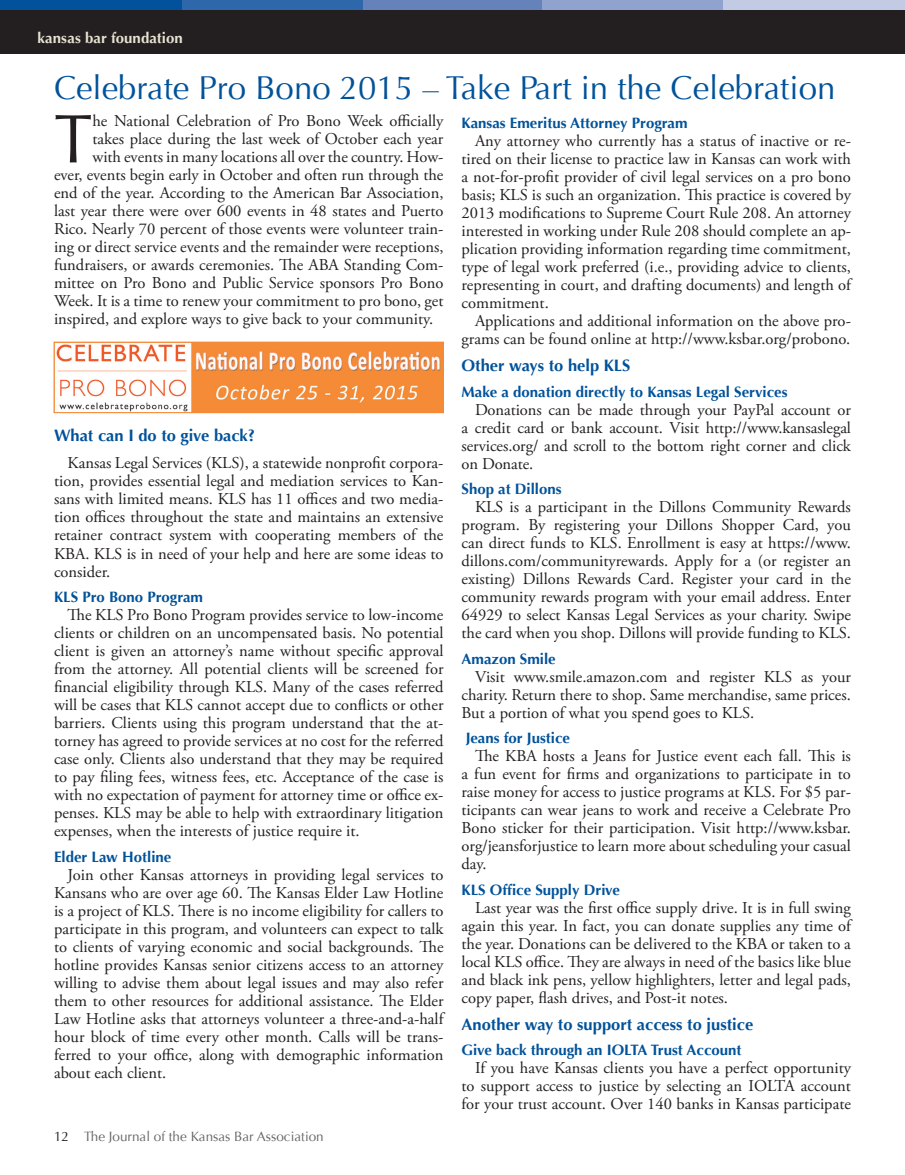
<style>
.page{position:relative;width:905px;height:1175px;background:#fff}
.page>*{position:absolute;margin:0;border:0;box-sizing:border-box;transform-origin:0 0}
.Initial_Cap_3{font:69px "Optima";color:#231f20}
.Headline{font:33px "Optima";color:#01529a}
.Body{font:16.5px/18px "Adobe Garamond Pro";color:#231f20;text-align:justify}
.Initial_Cap_3-2{font:16.5px "Adobe Garamond Pro";color:#231f20}
.Outline_1{font:700 16.5px "Optima";color:#01529a}
.Outline_A{font:700 15px "Optima";color:#01529a}
.t1{font:700 15px "Optima";letter-spacing:.005em;color:#e7e4d3}
.t2{font:13.5px "Optima";color:#636366}
.s1{color:#231f20}
</style>
<div class="page">
<div style="left:0;top:0;width:182px;height:10px;background:#01529a"></div>
<div style="left:722px;top:0;width:182px;height:10px;background:#c3cbe4"></div>
<div style="left:362px;top:0;width:180px;height:10px;background:#6582ba"></div>
<div style="left:182px;top:0;width:180px;height:10px;background:#2e68aa"></div>
<div style="left:542px;top:0;width:180px;height:10px;background:#90a3ce"></div>
<div style="left:0;top:10px;width:904px;height:44px;background:#231f20"></div>
<img style="left:56px;top:344px;width:386px;height:67px">
<div style="left:54px;top:342px;width:390px;height:71px;border:1px solid #f58937"></div>
<p class="t1" style="left:38px;top:29px;width:147px">kansas bar foundation</p>
<p class="Headline" style="left:54px;top:68px;width:782px">Celebrate Pro Bono 2015 – Take Part in the Celebration</p>
<p class="Initial_Cap_3" style="left:54px;top:99px;width:40px">T</p>
<p class="Initial_Cap_3-2" style="left:92px;top:111px;width:352px">he National Celebration of Pro Bono Week officially</p>
<p class="Initial_Cap_3-2" style="left:92px;top:129px;width:352px">takes place during the last week of October each year</p>
<p class="Initial_Cap_3-2" style="left:92px;top:147px;width:352px">with events in many locations all over the country. How-</p>
<p class="Initial_Cap_3-2" style="left:54px;top:165px;width:391px">ever, events begin early in October and often run through the</p>
<p class="Initial_Cap_3-2" style="left:54px;top:183px;width:391px">end of the year. According to the American Bar Association,</p>
<p class="Initial_Cap_3-2" style="left:54px;top:201px;width:391px">last year there were over 600 events in 48 states and Puerto</p>
<p class="Initial_Cap_3-2" style="left:54px;top:219px;width:391px">Rico. Nearly 70 percent of those events were volunteer train-</p>
<p class="Initial_Cap_3-2" style="left:54px;top:237px;width:391px">ing or direct service events and the remainder were receptions,</p>
<p class="Initial_Cap_3-2" style="left:54px;top:255px;width:391px">fundraisers, or awards ceremonies. The ABA Standing Com-</p>
<p class="Initial_Cap_3-2" style="left:54px;top:273px;width:391px">mittee on Pro Bono and Public Service sponsors Pro Bono</p>
<p class="Initial_Cap_3-2" style="left:54px;top:291px;width:391px">Week. It is a time to renew your commitment to pro bono, get</p>
<p class="Initial_Cap_3-2" style="left:54px;top:309px;width:380px">inspired, and explore ways to give back to your community.</p>
<p class="Outline_1" style="left:54px;top:426px;width:202px">What can I do to give back?</p>
<p class="Body" style="left:54px;top:455px;width:391px;text-indent:14px">Kansas Legal Services (KLS), a statewide nonprofit corpora&shy;tion, provides essential legal and mediation services to Kan&shy;sans with limited means. KLS has 11 offices and two media&shy;tion offices throughout the state and maintains an extensive retainer contract system with cooperating members of the KBA. KLS is in need of your help and here are some ideas to consider.</p>
<p class="Outline_A" style="left:54px;top:588px;width:151px">KLS Pro Bono Program</p>
<p class="Body" style="left:54px;top:606px;width:391px;text-indent:14px">The KLS Pro Bono Program provides service to low-income clients or children on an uncompensated basis. No potential client is given an attorney’s name without specific approval from the attorney. All potential clients will be screened for financial eligibility through KLS. Many of the cases referred will be cases that KLS cannot accept due to conflicts or other barriers. Clients using this program understand that the at&shy;torney has agreed to provide services at no cost for the referred case only. Clients also understand that they may be required to pay filing fees, witness fees, etc. Acceptance of the case is with no expectation of payment for attorney time or office ex&shy;penses. KLS may be able to help with extraordinary litigation expenses, when the interests of justice require it.</p>
<p class="Outline_A" style="left:54px;top:847px;width:119px">Elder Law Hotline</p>
<p class="Body" style="left:54px;top:866px;width:391px;text-indent:14px">Join other Kansas attorneys in providing legal services to Kansans who are over age 60. The Kansas Elder Law Hotline is a project of KLS. There is no income eligibility for callers to participate in this program, and volunteers can expect to talk to clients of varying economic and social backgrounds. The hotline provides Kansas senior citizens access to an attorney willing to advise them about legal issues and may also refer them to other resources for additional assistance. The Elder Law Hotline asks that attorneys volunteer a three-and-a-half hour block of time every other month. Calls will be trans&shy;ferred to your office, along with demographic information about each client.</p>
<p class="t2" style="left:54px;top:1128px;width:271px"><span class="s1">12</span> The Journal of the Kansas Bar Association</p>
<p class="Outline_A" style="left:461px;top:114px;width:227px">Kansas Emeritus Attorney Program</p>
<p class="Body" style="left:461px;top:133px;width:391px;text-indent:14px">Any attorney who currently has a status of inactive or re&shy;tired on their license to practice law in Kansas can work with a not-for-profit provider of civil legal services on a pro bono basis; KLS is such an organization. This practice is covered by 2013 modifications to Supreme Court Rule 208. An attorney interested in working under Rule 208 should complete an ap&shy;plication providing information regarding time commitment, type of legal work preferred (i.e., providing advice to clients, representing in court, and drafting documents) and length of commitment.</p>
<p class="Body" style="left:461px;top:313px;width:391px;text-align:right">Applications and additional information on the above pro&shy;grams can be found online at http://www.ksbar.org/probono.</p>
<p class="Outline_1" style="left:461px;top:356px;width:170px">Other ways to help KLS</p>
<p class="Outline_A" style="left:461px;top:383px;width:327px">Make a donation directly to Kansas Legal Services</p>
<p class="Body" style="left:461px;top:401px;width:391px;text-indent:14px">Donations can be made through your PayPal account or a credit card or bank account. Visit http://www.kansaslegal services.org/ and scroll to the bottom right corner and click on Donate.</p>
<p class="Outline_A" style="left:461px;top:480px;width:102px">Shop at Dillons</p>
<p class="Body" style="left:461px;top:498px;width:391px;text-indent:14px">KLS is a participant in the Dillons Community Rewards program. By registering your Dillons Shopper Card, you can direct funds to KLS. Enrollment is easy at https://www. dillons.com/communityrewards. Apply for a (or register an existing) Dillons Rewards Card. Register your card in the community rewards program with your email address. Enter 64929 to select Kansas Legal Services as your charity. Swipe the card when you shop. Dillons will provide funding to KLS.</p>
<p class="Outline_A" style="left:461px;top:650px;width:96px">Amazon Smile</p>
<p class="Body" style="left:461px;top:668px;width:391px;text-indent:14px">Visit www.smile.amazon.com and register KLS as your charity. Return there to shop. Same merchandise, same prices.<br>But a portion of what you spend goes to KLS.</p>
<p class="Outline_A" style="left:465px;top:729px;width:106px">Jeans for Justice</p>
<p class="Body" style="left:461px;top:747px;width:391px;text-indent:14px">The KBA hosts a Jeans for Justice event each fall. This is a fun event for firms and organizations to participate in to raise money for access to justice programs at KLS. For $5 par&shy;ticipants can wear jeans to work and receive a Celebrate Pro Bono sticker for their participation. Visit http://www.ksbar. org/jeansforjustice to learn more about scheduling your casual day.</p>
<p class="Outline_A" style="left:461px;top:881px;width:160px">KLS Office Supply Drive</p>
<p class="Body" style="left:461px;top:899px;width:391px;text-indent:14px">Last year was the first office supply drive. It is in full swing again this year. In fact, you can donate supplies any time of the year. Donations can be delivered to the KBA or taken to a local KLS office. They are always in need of the basics like blue and black ink pens, yellow highlighters, letter and legal pads, copy paper, flash drives, and Post-it notes.</p>
<p class="Outline_1" style="left:461px;top:1014px;width:293px">Another way to support access to justice</p>
<p class="Outline_A" style="left:461px;top:1041px;width:281px">Give back through an IOLTA Trust Account</p>
<p class="Body" style="left:461px;top:1059px;width:391px;text-indent:14px">If you have Kansas clients you have a perfect opportunity to support access to justice by selecting an IOLTA account for your trust account. Over 140 banks in Kansas participate</p>
</div>
